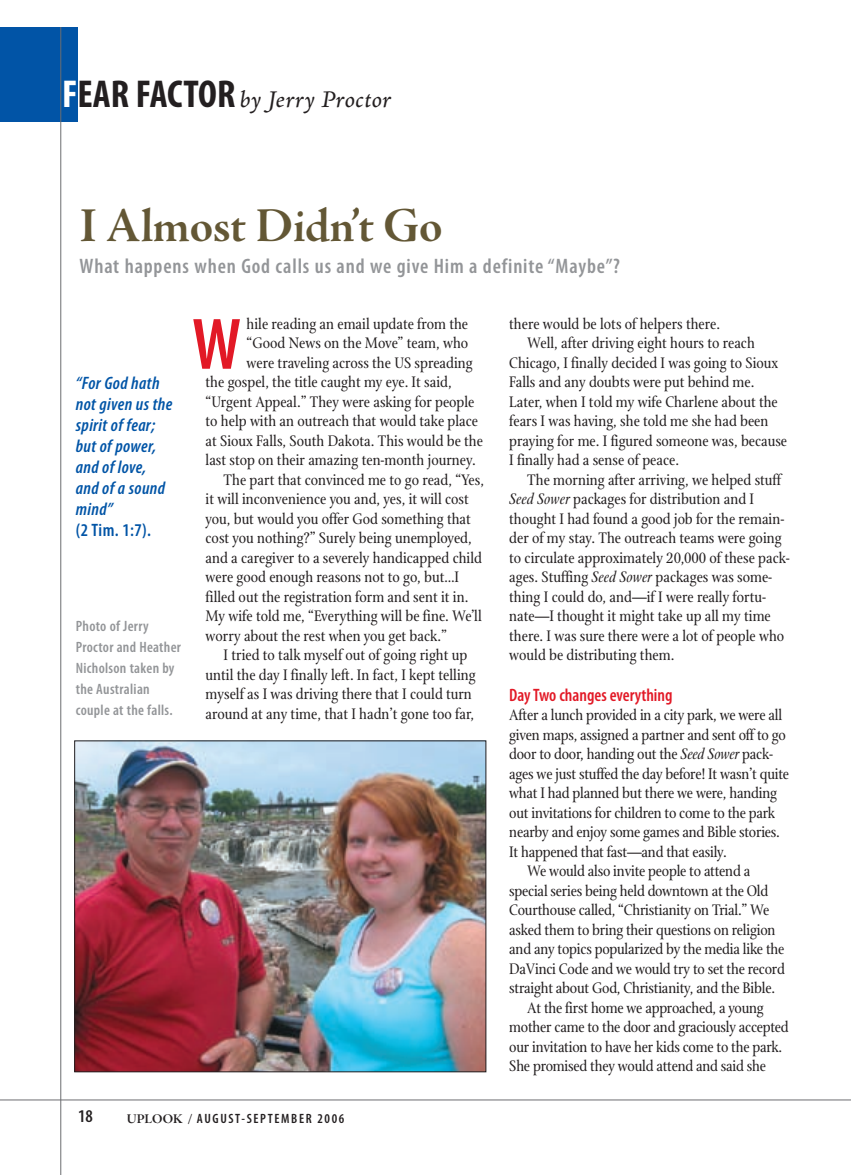
<style>
.page{position:relative;width:851px;height:1175px;background:#fff}
.page>*{position:absolute;margin:0;border:0;box-sizing:border-box;transform-origin:0 0}
.t1{font:600 condensed 73.5px "Myriad Pro";color:#e21926}
.t2{font:49.5px "Adobe Jenson Pro Bold Subh";letter-spacing:-.005em;color:#635735}
.t3{font:24px "Adobe Jenson Pro It Capt";color:#231f20}
.t4{font:600 condensed 21px "Myriad Pro";letter-spacing:.04em;color:#939598}
.t5{font:italic 600 condensed 18px/21px "Myriad Pro";letter-spacing:.02em;color:#0154a6}
.t6{font:600 condensed 18px "Myriad Pro";color:#e21926}
.t7{font:600 condensed 18px "Myriad Pro";color:#0154a6}
.t8{font:600 condensed 18px "Myriad Pro";color:#231f20}
.t9{font:16.5px "Stone Print";color:#231f20}
.t10{font:600 condensed 15px/21px "Myriad Pro";letter-spacing:.02em;color:#939598}
.t11{font:600 condensed 13.5px "Myriad Pro";letter-spacing:.12em;color:#231f20}
.s1{font-family:"Myriad Pro";font-weight:700;font-stretch:condensed;font-size:39px;color:#fff}
.s2{font-family:"Myriad Pro";font-weight:700;font-stretch:condensed;font-size:39px}
.s3{font-family:"Adobe Jenson Pro Bold Subh";font-weight:400;font-stretch:normal}
.s4{font-style:italic}
</style>
<div class="page">
<div style="left:0;top:27px;width:78px;height:95px;background:#0154a6"></div>
<hr style="left:60px;top:27px;width:1px;height:1147px;background:#6c6d70">
<hr style="left:0;top:1099px;width:850px;height:1px;background:#6c6d70">
<img style="left:76px;top:742px;width:408px;height:328px">
<div style="left:74px;top:740px;width:412px;height:332px;border:1px solid #231f20"></div>
<h3 class="t3" style="left:62px;top:90px;width:330px"><span class="s1">F</span><span class="s2">EAR FACTOR</span> by Jerry Proctor</h3>
<h2 class="t2" style="left:80px;top:208px;width:364px">I Almost Didn’t Go</h2>
<p class="t4" style="left:80px;top:258px;width:542px">What happens when God calls us and we give Him a definite “Maybe”?</p>
<p class="t5" style="left:76px;top:374px;width:98px">“For God hath not given us the spirit of fear; but of power, and of love, and of a sound mind”</p>
<p class="t7" style="left:76px;top:523px;width:77px">(2 Tim. 1:7).</p>
<p class="t10" style="left:76px;top:616px;width:107px">Photo of Jerry<br>Proctor and Heather<br>Nicholson taken by the Australian couple at the falls.</p>
<p class="t9" style="left:246px;top:313px;width:223px">hile reading an email update from the</p>
<p class="t9" style="left:246px;top:333px;width:223px">“Good News on the Move” team, who</p>
<p class="t9" style="left:246px;top:352px;width:228px">were traveling across the US spreading</p>
<p class="t9" style="left:205px;top:372px;width:248px">the gospel, the title caught my eye. It said,</p>
<p class="t9" style="left:205px;top:391px;width:270px">“Urgent Appeal.” They were asking for people</p>
<p class="t9" style="left:205px;top:411px;width:274px">to help with an outreach that would take place</p>
<p class="t9" style="left:205px;top:430px;width:279px">at Sioux Falls, South Dakota. This would be the</p>
<p class="t9" style="left:205px;top:450px;width:271px">last stop on their amazing ten-month journey.</p>
<p class="t9" style="left:224px;top:469px;width:262px">The part that convinced me to go read, “Yes,</p>
<p class="t9" style="left:205px;top:489px;width:265px">it will inconvenience you and, yes, it will cost</p>
<p class="t9" style="left:205px;top:508px;width:267px">you, but would you offer God something that</p>
<p class="t9" style="left:205px;top:528px;width:268px">cost you nothing?” Surely being unemployed,</p>
<p class="t9" style="left:205px;top:547px;width:278px">and a caregiver to a severely handicapped child</p>
<p class="t9" style="left:205px;top:567px;width:255px">were good enough reasons not to go, but…I</p>
<p class="t9" style="left:205px;top:586px;width:264px">filled out the registration form and sent it in.</p>
<p class="t9" style="left:205px;top:606px;width:278px">My wife told me, “Everything will be fine. We’ll</p>
<p class="t9" style="left:205px;top:625px;width:243px">worry about the rest when you get back.”</p>
<p class="t9" style="left:224px;top:645px;width:245px">I tried to talk myself out of going right up</p>
<p class="t9" style="left:205px;top:664px;width:272px">until the day I finally left. In fact, I kept telling</p>
<p class="t9" style="left:205px;top:684px;width:268px">myself as I was driving there that I could turn</p>
<p class="t9" style="left:205px;top:703px;width:270px">around at any time, that I hadn’t gone too far,</p>
<h1 class="t1" style="left:192px;top:318px;width:51px">W</h1>
<p class="t8" style="left:78px;top:1110px;width:16px">18</p>
<p class="t11" style="left:127px;top:1113px;width:219px"><span class="s3">UPLOOK /</span> AUGUST-SEPTEMBER 2006</p>
<p class="t9" style="left:509px;top:313px;width:212px">there would be lots of helpers there.</p>
<p class="t9" style="left:527px;top:333px;width:229px">Well, after driving eight hours to reach</p>
<p class="t9" style="left:509px;top:352px;width:270px">Chicago, I finally decided I was going to Sioux</p>
<p class="t9" style="left:509px;top:372px;width:247px">Falls and any doubts were put behind me.</p>
<p class="t9" style="left:509px;top:391px;width:270px">Later, when I told my wife Charlene about the</p>
<p class="t9" style="left:509px;top:411px;width:261px">fears I was having, she told me she had been</p>
<p class="t9" style="left:509px;top:430px;width:279px">praying for me. I figured someone was, because</p>
<p class="t9" style="left:509px;top:450px;width:171px">I finally had a sense of peace.</p>
<p class="t9" style="left:527px;top:469px;width:255px">The morning after arriving, we helped stuff</p>
<p class="t9" style="left:509px;top:489px;width:246px"><span class="s4">Seed Sower</span> packages for distribution and I</p>
<p class="t9" style="left:509px;top:508px;width:277px">thought I had found a good job for the remain-</p>
<p class="t9" style="left:509px;top:528px;width:274px">der of my stay. The outreach teams were going</p>
<p class="t9" style="left:509px;top:547px;width:282px">to circulate approximately 20,000 of these pack-</p>
<p class="t9" style="left:509px;top:567px;width:264px">ages. Stuffing <span class="s4">Seed Sower</span> packages was some-</p>
<p class="t9" style="left:509px;top:586px;width:258px">thing I could do, and—if I were really fortu-</p>
<p class="t9" style="left:509px;top:606px;width:263px">nate—I thought it might take up all my time</p>
<p class="t9" style="left:509px;top:625px;width:276px">there. I was sure there were a lot of people who</p>
<p class="t9" style="left:509px;top:645px;width:167px">would be distributing them.</p>
<p class="t6" style="left:509px;top:688px;width:165px">Day Two changes everything</p>
<p class="t9" style="left:509px;top:705px;width:274px">After a lunch provided in a city park, we were all</p>
<p class="t9" style="left:509px;top:724px;width:278px">given maps, assigned a partner and sent off to go</p>
<p class="t9" style="left:509px;top:744px;width:265px">door to door, handing out the <span class="s4">Seed Sower</span> pack-</p>
<p class="t9" style="left:509px;top:763px;width:281px">ages we just stuffed the day before! It wasn’t quite</p>
<p class="t9" style="left:509px;top:783px;width:269px">what I had planned but there we were, handing</p>
<p class="t9" style="left:509px;top:802px;width:267px">out invitations for children to come to the park</p>
<p class="t9" style="left:509px;top:822px;width:272px">nearby and enjoy some games and Bible stories.</p>
<p class="t9" style="left:509px;top:841px;width:219px">It happened that fast—and that easily.</p>
<p class="t9" style="left:527px;top:861px;width:224px">We would also invite people to attend a</p>
<p class="t9" style="left:509px;top:880px;width:260px">special series being held downtown at the Old</p>
<p class="t9" style="left:509px;top:900px;width:262px">Courthouse called, “Christianity on Trial.” We</p>
<p class="t9" style="left:509px;top:919px;width:268px">asked them to bring their questions on religion</p>
<p class="t9" style="left:509px;top:939px;width:276px">and any topics popularized by the media like the</p>
<p class="t9" style="left:509px;top:958px;width:277px">DaVinci Code and we would try to set the record</p>
<p class="t9" style="left:509px;top:978px;width:267px">straight about God, Christianity, and the Bible.</p>
<p class="t9" style="left:527px;top:997px;width:238px">At the first home we approached, a young</p>
<p class="t9" style="left:509px;top:1017px;width:281px">mother came to the door and graciously accepted</p>
<p class="t9" style="left:509px;top:1036px;width:274px">our invitation to have her kids come to the park.</p>
<p class="t9" style="left:509px;top:1056px;width:258px">She promised they would attend and said she</p>
</div>
